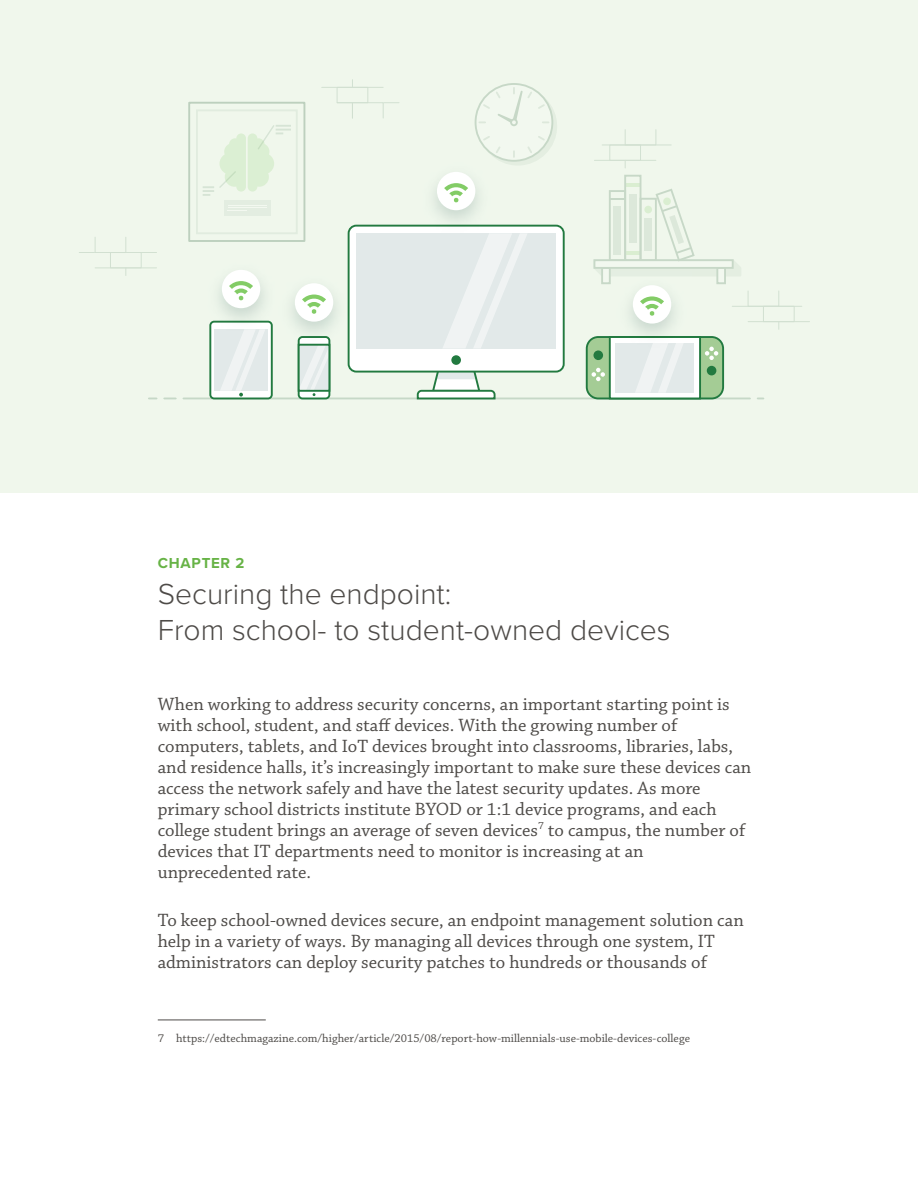
<style>
.page{position:relative;width:918px;height:1188px;background:#fff}
.page>*{position:absolute;margin:0;border:0;box-sizing:border-box;transform-origin:0 0}
.t1{font:300 30px/36px "Proxima Nova";color:#4e4b48}
.t2{font:18.75px/21px "Chaparral Pro";color:#4e4b48}
.t3{font:700 15px "Proxima Nova";letter-spacing:.05em;color:#67b346}
.t4{font:12px "Chaparral Pro";color:#4e4b48}
</style>
<div class="page">
<hr style="left:158px;top:1020px;width:108px;height:1px;background:#4e4b48">
<div style="left:0;top:0;width:918px;height:492px;background:#f0f7ec"></div>
<hr style="left:183px;top:398px;width:567px;height:1px;background:#225c34">
<svg style="left:164px;top:398px;width:12px;height:1px"></svg>
<div style="left:349px;top:226px;width:215px;height:146px;background:#fff;border-radius:8px"></div>
<div style="left:348px;top:225px;width:217px;height:148px;border:2px solid #227a40;border-radius:8px"></div>
<div style="left:356px;top:233px;width:200px;height:116px;background:#e2e9e9"></div>
<svg style="left:451px;top:355px;width:10px;height:10px"></svg>
<svg style="left:416px;top:358px;width:80px;height:42px"></svg>
<div style="left:587px;top:337px;width:136px;height:61px;background:#a4cc95;border-radius:12px"></div>
<div style="left:586px;top:336px;width:138px;height:63px;border:2px solid #227a40;border-radius:12px"></div>
<div style="left:610px;top:337px;width:90px;height:61px;background:#fff"></div>
<div style="left:609px;top:336px;width:92px;height:63px;border:2px solid #227a40"></div>
<div style="left:298px;top:336px;width:32px;height:63px;border:2px solid #227a40;border-radius:4px"></div>
<svg style="left:299px;top:349px;width:30px;height:47px"></svg>
<div style="left:298px;top:344px;width:32px;height:48px;border:2px solid #227a40"></div>
<svg style="left:625px;top:183px;width:16px;height:4px"></svg>
<svg style="left:593px;top:187px;width:148px;height:90px"></svg>
<svg style="left:479px;top:88px;width:77px;height:77px"></svg>
<svg style="left:476px;top:84px;width:76px;height:77px"></svg>
<div style="left:475px;top:83px;width:78px;height:79px;border:2px solid #225c34;border-radius:50%"></div>
<svg style="left:479px;top:88px;width:70px;height:69px"></svg>
<div style="left:510px;top:119px;width:8px;height:7px;border:2px solid #225c34;border-radius:50%"></div>
<svg style="left:592px;top:337px;width:127px;height:56px"></svg>
<svg style="left:443px;top:234px;width:84px;height:114px"></svg>
<div style="left:210px;top:322px;width:62px;height:76px;background:#fff;border-radius:4px"></div>
<div style="left:209px;top:321px;width:64px;height:78px;border:2px solid #227a40;border-radius:4px"></div>
<div style="left:214px;top:329px;width:54px;height:62px;background:#e2e9e9"></div>
<svg style="left:203px;top:125px;width:88px;height:71px"></svg>
<div style="left:224px;top:201px;width:47px;height:15px;background:#e3ede1"></div>
<hr style="left:228px;top:205px;width:38px;height:1px;background:#fff">
<hr style="left:228px;top:207px;width:38px;height:1px;background:#fff">
<svg style="left:228px;top:210px;width:19px;height:1px"></svg>
<svg style="left:220px;top:335px;width:45px;height:62px"></svg>
<img style="left:612px;top:271px;width:80px;height:80px">
<div style="left:633px;top:285px;width:38px;height:39px;background:#fff;border-radius:50%"></div>
<svg style="left:640px;top:296px;width:24px;height:20px"></svg>
<img style="left:417px;top:174px;width:79px;height:64px">
<div style="left:437px;top:172px;width:38px;height:38px;background:#fff;border-radius:50%"></div>
<svg style="left:444px;top:183px;width:24px;height:20px"></svg>
<img style="left:209px;top:272px;width:64px;height:63px">
<div style="left:222px;top:270px;width:38px;height:38px;background:#fff;border-radius:50%"></div>
<svg style="left:229px;top:281px;width:24px;height:20px"></svg>
<img style="left:291px;top:269px;width:60px;height:80px">
<div style="left:295px;top:283px;width:38px;height:39px;background:#fff;border-radius:50%"></div>
<svg style="left:302px;top:295px;width:24px;height:19px"></svg>
<svg style="left:336px;top:102px;width:16px;height:2px"></svg>
<svg style="left:384px;top:102px;width:15px;height:1px"></svg>
<hr style="left:322px;top:87px;width:61px;height:1px;background:#225c34">
<svg style="left:141px;top:252px;width:16px;height:1px"></svg>
<svg style="left:79px;top:252px;width:16px;height:1px"></svg>
<hr style="left:95px;top:267px;width:62px;height:1px;background:#225c34">
<hr style="left:732px;top:306px;width:70px;height:1px;background:#225c34">
<hr style="left:748px;top:321px;width:62px;height:1px;background:#225c34">
<hr style="left:602px;top:144px;width:69px;height:1px;background:#225c34">
<hr style="left:594px;top:160px;width:62px;height:1px;background:#225c34">
<p class="t3" style="left:158px;top:552px;width:88px">CHAPTER 2</p>
<h1 class="t1" style="left:158px;top:575px;width:514px">Securing the endpoint:<br>From school- to student-owned devices</h1>
<p class="t2" style="left:158px;top:694px;width:595px">When working to address security concerns, an important starting point is with school, student, and staff devices. With the growing number of computers, tablets, and IoT devices brought into classrooms, libraries, labs, and residence halls, it’s increasingly important to make sure these devices can access the network safely and have the latest security updates. As more primary school districts institute BYOD or 1:1 device programs, and each college student brings an average of seven devices<sup>7</sup> to campus, the number of devices that IT departments need to monitor is increasing at an unprecedented rate.</p>
<p class="t2" style="left:158px;top:910px;width:588px">To keep school-owned devices secure, an endpoint management solution can help in a variety of ways. By managing all devices through one system, IT administrators can deploy security patches to hundreds or thousands of</p>
<p class="t4" style="left:158px;top:1032px;width:534px">7 https://edtechmagazine.com/higher/article/2015/08/report-how-millennials-use-mobile-devices-college</p>
</div>
